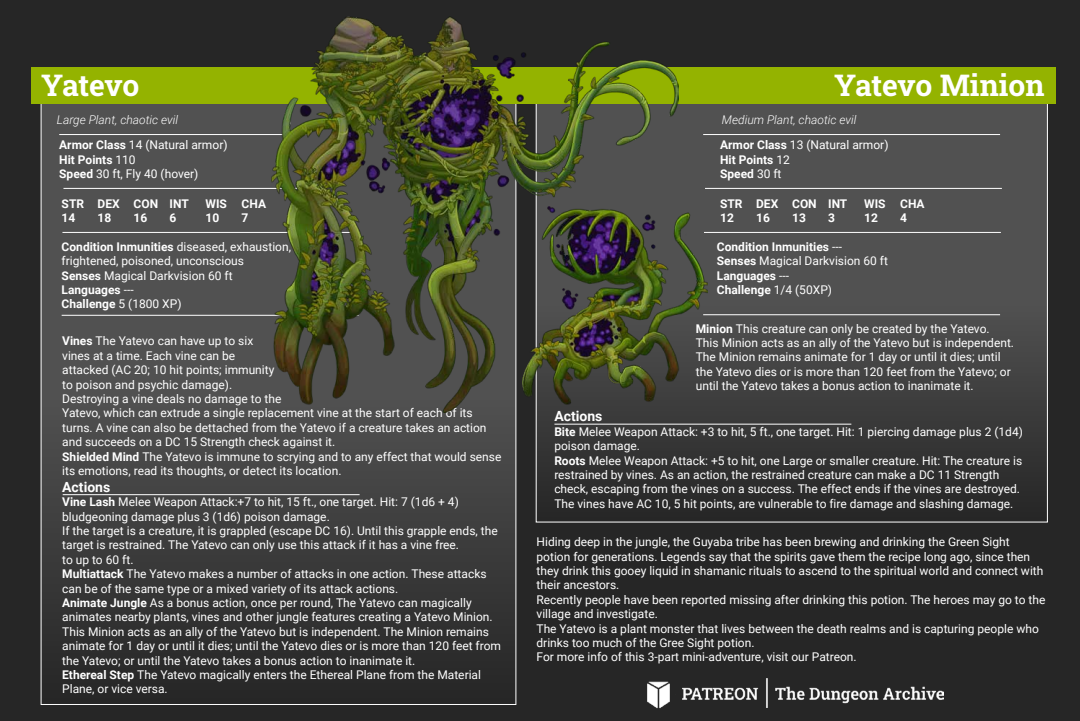
<style>
.page{position:relative;width:1080px;height:721px;background:#262626}
.page>*{position:absolute;margin:0;border:0;box-sizing:border-box;transform-origin:0 0}
.t1{font:30px "Roboto Slab";letter-spacing:-.01em;color:#fff}
.t2{font:700 14px "Roboto";color:#fff}
.t3{font:12px/14.4px "Roboto";color:#fff}
.t4{font:700 12px/14.4px "Roboto";color:#fff}
.t5{font:italic 300 12px "Roboto";color:#fff}
.s1{font-weight:700}
.s2{font-weight:400}
</style>
<div class="page">
<div style="left:41px;top:77px;width:475px;height:627px;background:linear-gradient(to bottom,#5f5f5d,#302f31)"></div>
<div style="left:31px;top:67px;width:499px;height:36px;background:#94b300"></div>
<hr style="left:63px;top:494px;width:297px;height:1px;background:#fff">
<hr style="left:63px;top:188px;width:262px;height:1px;background:#fff">
<hr style="left:59px;top:134px;width:247px;height:1px;background:#fff">
<hr style="left:62px;top:232px;width:297px;height:1px;background:#fff">
<hr style="left:62px;top:315px;width:297px;height:1px;background:#fff">
<div style="left:536px;top:77px;width:511px;height:445px;background:linear-gradient(to bottom,#60615d,#302f31)"></div>
<div style="left:529px;top:67px;width:527px;height:36px;background:#94b300"></div>
<hr style="left:705px;top:188px;width:297px;height:1px;background:#fff">
<hr style="left:703px;top:134px;width:297px;height:1px;background:#fff">
<hr style="left:704px;top:232px;width:297px;height:1px;background:#fff">
<hr style="left:703px;top:314px;width:297px;height:1px;background:#fff">
<hr style="left:554px;top:424px;width:297px;height:1px;background:#fff">
<img style="left:678px;top:206px;width:30px;height:207px">
<img style="left:271px;top:17px;width:407px;height:396px">
<img style="left:682px;top:678px;width:261px;height:30px">
<img style="left:647px;top:681px;width:23px;height:28px">
<h1 class="t1" style="left:41px;top:64px;width:100px">Yatevo</h1>
<p class="t5" style="left:57px;top:111px;width:123px">Large Plant, chaotic evil</p>
<p class="t3" style="left:59px;top:137px;width:170px"><span class="s1">Armor Class</span> 14 (Natural armor)<br><span class="s1">Hit Points</span> 110<br><span class="s1">Speed</span> 30 ft, Fly 40 (hover)</p>
<p class="t4" style="left:62px;top:196px;width:129px">STR DEX CON INT</p>
<p class="t4" style="left:206px;top:196px;width:62px">WIS CHA</p>
<p class="t4" style="left:62px;top:210px;width:15px">14</p>
<p class="t4" style="left:98px;top:210px;width:15px">18</p>
<p class="t4" style="left:134px;top:210px;width:15px">16</p>
<p class="t4" style="left:170px;top:210px;width:8px">6</p>
<p class="t4" style="left:206px;top:210px;width:15px">10</p>
<p class="t4" style="left:242px;top:210px;width:8px">7</p>
<p class="t3" style="left:62px;top:239px;width:231px"><span class="s1">Condition Inmunities</span> diseased, exhaustion, frightened, poisoned, unconscious<br><span class="s1">Senses</span> Magical Darkvision 60 ft<br><span class="s1">Languages</span> ---<br><span class="s1">Challenge</span> 5 (1800 XP)</p>
<p class="t3" style="left:62px;top:333px;width:441px"><span class="s1">Vines</span> The Yatevo can have up to six<br>vines at a time. Each vine can be<br>attacked (AC 20; 10 hit points; immunity<br>to poison and psychic damage).<br>Destroying a vine deals no damage to the<br>Yatevo, which can extrude a single replacement vine at the start of each of its turns. A vine can also be dettached from the Yatevo if a creature takes an action and succeeds on a DC 15 Strength check against it.<br><span class="s1">Shielded Mind</span> The Yatevo is immune to scrying and to any effect that would sense its emotions, read its thoughts, or detect its location.</p>
<p class="t2" style="left:62px;top:477px;width:50px">Actions</p>
<p class="t3" style="left:62px;top:494px;width:440px"><span class="s1">Vine Lash</span> Melee Weapon Attack:+7 to hit, 15 ft., one target. Hit: 7 (1d6 + 4) bludgeoning damage plus 3 (1d6) poison damage.<br>If the target is a creature, it is grappled (escape DC 16). Until this grapple ends, the target is restrained. The Yatevo can only use this attack if it has a vine free.<br>to up to 60 ft.<br><span class="s1">Multiattack</span> The Yatevo makes a number of attacks in one action. These attacks can be of the same type or a mixed variety of its attack actions.<br><span class="s1">Animate Jungle</span> As a bonus action, once per round, The Yatevo can magically animates nearby plants, vines and other jungle features creating a Yatevo Minion.<br>This Minion acts as an ally of the Yatevo but is independent. The Minion remains animate for 1 day or until it dies; until the Yatevo dies or is more than 120 feet from the Yatevo; or until the Yatevo takes a bonus action to inanimate it.<br><span class="s1">Ethereal Step</span> The Yatevo magically enters the Ethereal Plane from the Material Plane, or vice versa.</p>
<h1 class="t1" style="left:834px;top:64px;width:212px">Yatevo Minion</h1>
<p class="t5" style="left:722px;top:111px;width:136px">Medium Plant, chaotic evil</p>
<p class="t4" style="left:720px;top:137px;width:170px">Armor Class <span class="s2">13 (Natural armor)<br></span>Hit Points <span class="s2">12<br></span>Speed <span class="s2">30 ft</span></p>
<p class="t4" style="left:720px;top:196px;width:129px">STR DEX CON INT</p>
<p class="t4" style="left:864px;top:196px;width:62px">WIS CHA</p>
<p class="t4" style="left:720px;top:210px;width:15px">12</p>
<p class="t4" style="left:756px;top:210px;width:15px">16</p>
<p class="t4" style="left:792px;top:210px;width:15px">13</p>
<p class="t4" style="left:828px;top:210px;width:8px">3</p>
<p class="t4" style="left:864px;top:210px;width:15px">12</p>
<p class="t4" style="left:900px;top:210px;width:8px">4</p>
<p class="t4" style="left:717px;top:239px;width:173px">Condition Inmunities <span class="s2">---<br></span>Senses <span class="s2">Magical Darkvision 60 ft<br></span>Languages <span class="s2">---<br></span>Challenge <span class="s2">1/4 (50XP)</span></p>
<p class="t3" style="left:696px;top:321px;width:320px"><span class="s1">Minion</span> This creature can only be created by the Yatevo.<br>This Minion acts as an ally of the Yatevo but is independent.<br>The Minion remains animate for 1 day or until it dies; until the Yatevo dies or is more than 120 feet from the Yatevo; or until the Yatevo takes a bonus action to inanimate it.</p>
<p class="t2" style="left:554px;top:407px;width:50px">Actions</p>
<p class="t3" style="left:554px;top:424px;width:470px"><span class="s1">Bite</span> Melee Weapon Attack: +3 to hit, 5 ft., one target. Hit: 1 piercing damage plus 2 (1d4) poison damage.<br><span class="s1">Roots</span> Melee Weapon Attack: +5 to hit, one Large or smaller creature. Hit: The creature is restrained by vines. As an action, the restrained creature can make a DC 11 Strength check, escaping from the vines on a success. The effect ends if the vines are destroyed.<br>The vines have AC 10, 5 hit points, are vulnerable to fire damage and slashing damage.</p>
<p class="t3" style="left:537px;top:534px;width:510px">Hiding deep in the jungle, the Guyaba tribe has been brewing and drinking the Green Sight potion for generations. Legends say that the spirits gave them the recipe long ago, since then they drink this gooey liquid in shamanic rituals to ascend to the spiritual world and connect with their ancestors.<br>Recently people have been reported missing after drinking this potion. The heroes may go to the village and investigate.<br>The Yatevo is a plant monster that lives between the death realms and is capturing people who drinks too much of the Gree Sight potion.<br>For more info of this 3-part mini-adventure, visit our Patreon.</p>
</div>
